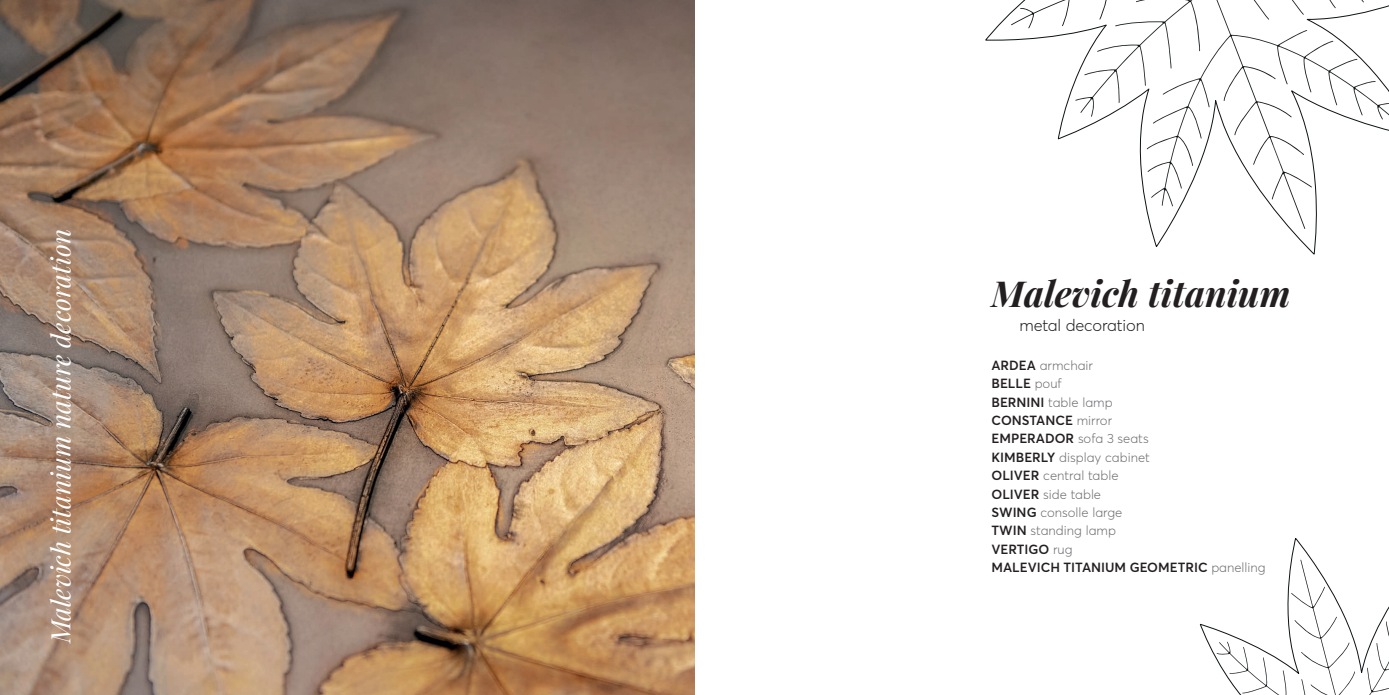
<style>
.page{position:relative;width:1389px;height:695px;background:#fff}
.page>*{position:absolute;margin:0;border:0;box-sizing:border-box;transform-origin:0 0}
.t1{font:italic 700 35.88px "Playfair Display";color:#231f20}
.t2{font:italic 26.25px "Playfair Display";color:#fff}
.t3{font:300 16.45px "Averta";letter-spacing:-.01em;color:#231f20}
.t4{font:300 13.12px/18.4px "Averta";color:#6c6d70}
.s1{font-weight:600;color:#231f20}
</style>
<div class="page">
<img style="left:0;top:0;width:694px;height:694px">
<svg style="left:985px;top:0;width:404px;height:255px"></svg>
<svg style="left:1199px;top:538px;width:190px;height:156px"></svg>
<h2 class="t2" style="left:40px;top:642px;width:415px;rotate:-90deg">Malevich titanium nature decoration</h2>
<h1 class="t1" style="left:991px;top:264px;width:300px">Malevich titanium</h1>
<p class="t3" style="left:1020px;top:315px;width:127px">metal decoration</p>
<p class="t4" style="left:991px;top:356px;width:276px"><span class="s1">ARDEA</span> armchair<br><span class="s1">BELLE</span> pouf<br><span class="s1">BERNINI</span> table lamp<br><span class="s1">CONSTANCE</span> mirror<br><span class="s1">EMPERADOR</span> sofa 3 seats<br><span class="s1">KIMBERLY</span> display cabinet<br><span class="s1">OLIVER</span> central table<br><span class="s1">OLIVER</span> side table<br><span class="s1">SWING</span> consolle large<br><span class="s1">TWIN</span> standing lamp<br><span class="s1">VERTIGO</span> rug<br><span class="s1">MALEVICH TITANIUM GEOMETRIC</span> panelling</p>
</div>
